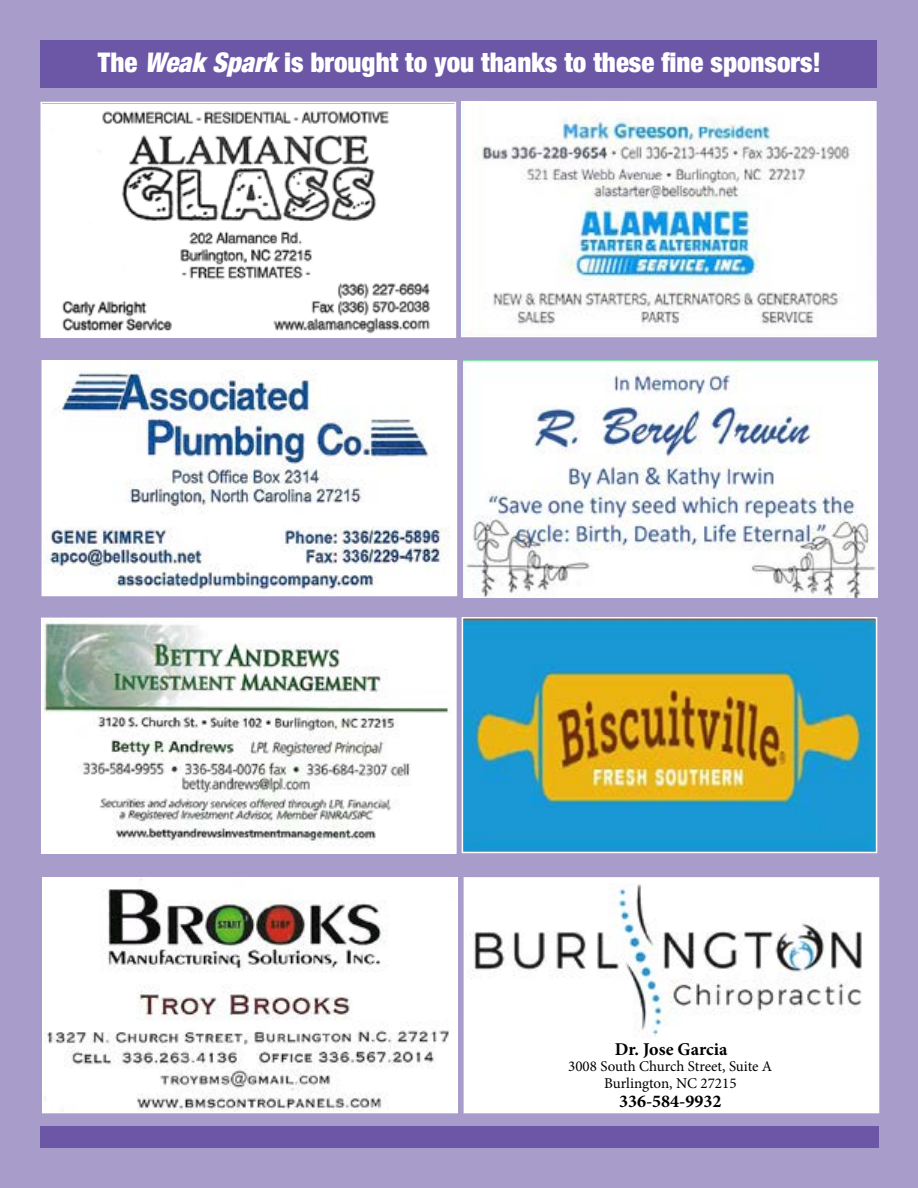
<style>
.page{position:relative;width:918px;height:1188px;background:#a89ccb}
.page>*{position:absolute;margin:0;border:0;box-sizing:border-box;transform-origin:0 0}
.t1{font:900 condensed 27px "Helvetica Neue";color:#fff}
.t2{font:700 18px "Minion Pro";color:#000}
.t3{font:15px/16.5px "Minion Pro";color:#000;text-align:center}
.s1{font-style:italic}
</style>
<div class="page">
<div style="left:40px;top:40px;width:838px;height:48px;background:#6b57a5"></div>
<img style="left:43px;top:105px;width:410px;height:230px">
<div style="left:40px;top:102px;width:416px;height:236px;border:2px solid #fff"></div>
<img style="left:464px;top:104px;width:410px;height:230px">
<div style="left:461px;top:101px;width:416px;height:236px;border:2px solid #fff"></div>
<img style="left:45px;top:363px;width:409px;height:230px">
<div style="left:42px;top:360px;width:415px;height:236px;border:2px solid #fff"></div>
<img style="left:463px;top:360px;width:414px;height:237px">
<img style="left:44px;top:621px;width:410px;height:230px">
<div style="left:41px;top:618px;width:416px;height:236px;border:2px solid #fff"></div>
<div style="left:40px;top:1126px;width:839px;height:22px;background:#6b57a5"></div>
<img style="left:465px;top:620px;width:409px;height:230px">
<div style="left:462px;top:617px;width:415px;height:236px;border:2px solid #fff"></div>
<div style="left:464px;top:878px;width:415px;height:235px;background:#fff"></div>
<img style="left:472px;top:884px;width:390px;height:153px">
<div style="left:464px;top:877px;width:415px;height:236px;border:2px solid #fff"></div>
<img style="left:45px;top:880px;width:410px;height:230px">
<div style="left:42px;top:877px;width:416px;height:236px;border:2px solid #fff"></div>
<p class="t1" style="left:98px;top:41px;width:725px">The <span class="s1">WeakSpark</span>is brought to you thanks to these fine sponsors!</p>
<p class="t2" style="left:615px;top:1036px;width:114px">Dr. Jose Garcia</p>
<p class="t3" style="left:568px;top:1058px;width:206px">3008 South Church Street, Suite A<br>Burlington, NC 27215</p>
<p class="t2" style="left:619px;top:1089px;width:104px">336-584-9932</p>
</div>
